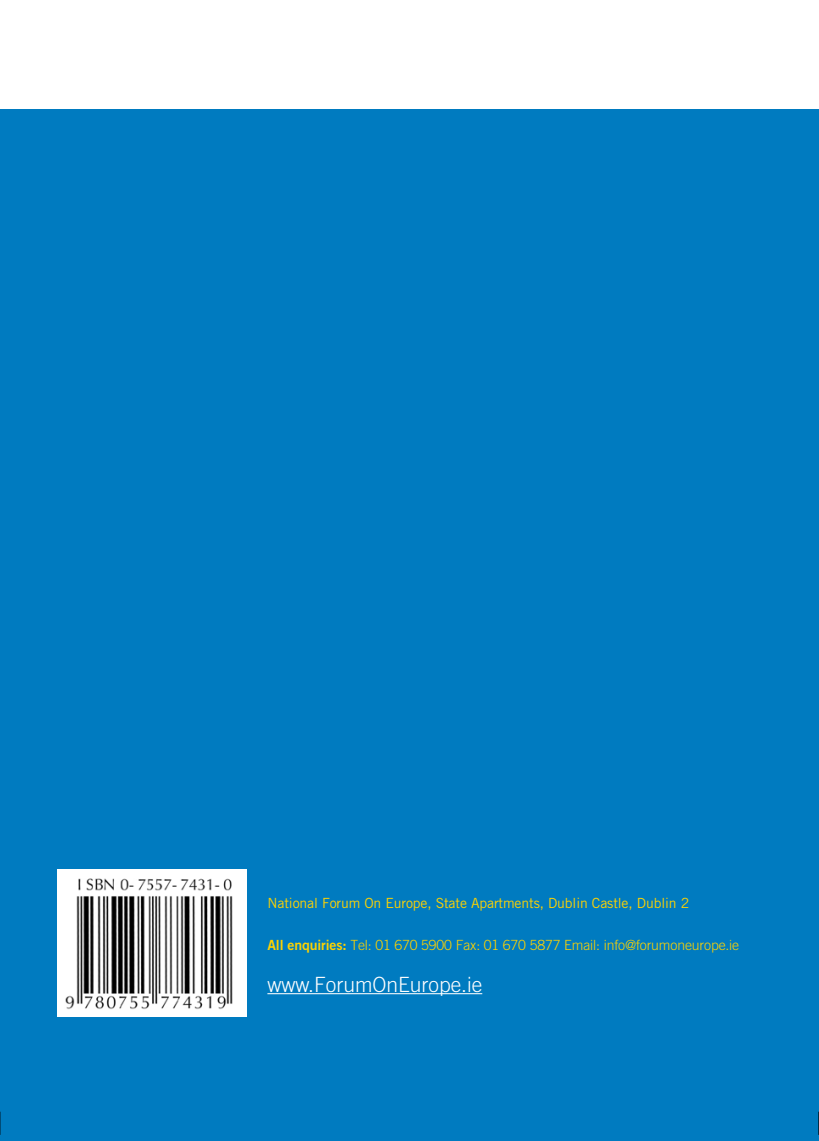
<style>
.page{position:relative;width:819px;height:1141px;background:#fff}
.page>*{position:absolute;margin:0;border:0;box-sizing:border-box;transform-origin:0 0}
.t1{font:300 21px "Trade Gothic";color:#fff}
.t2{font:300 14px "Trade Gothic";letter-spacing:-.01em;color:#ffd300}
.t3{font:14px "Trade Gothic";letter-spacing:-.01em;color:#ffd300}
.s1{font-family:"Trade Gothic Bold Two";font-weight:400}
</style>
<div class="page">
<div style="left:0;top:109px;width:819px;height:1032px;background:#007bc0"></div>
<div style="left:57px;top:869px;width:190px;height:147px;background:#fff"></div>
<img style="left:65px;top:878px;width:168px;height:131px">
<svg style="left:0;top:1112px;width:1px;height:23px"></svg>
<svg style="left:818px;top:1112px;width:1px;height:23px"></svg>
<hr style="left:267px;top:993px;width:215px;height:1px;background:#fff">
<p class="t3" style="left:267px;top:894px;width:423px">National Forum On Europe, State Apartments, Dublin Castle, Dublin 2</p>
<p class="t2" style="left:267px;top:936px;width:473px"><span class="s1">All enquiries:</span> Tel: 01 670 5900 Fax: 01 670 5877 Email: info@forumoneurope.ie</p>
<h1 class="t1" style="left:267px;top:972px;width:216px">www.ForumOnEurope.ie</h1>
</div>
